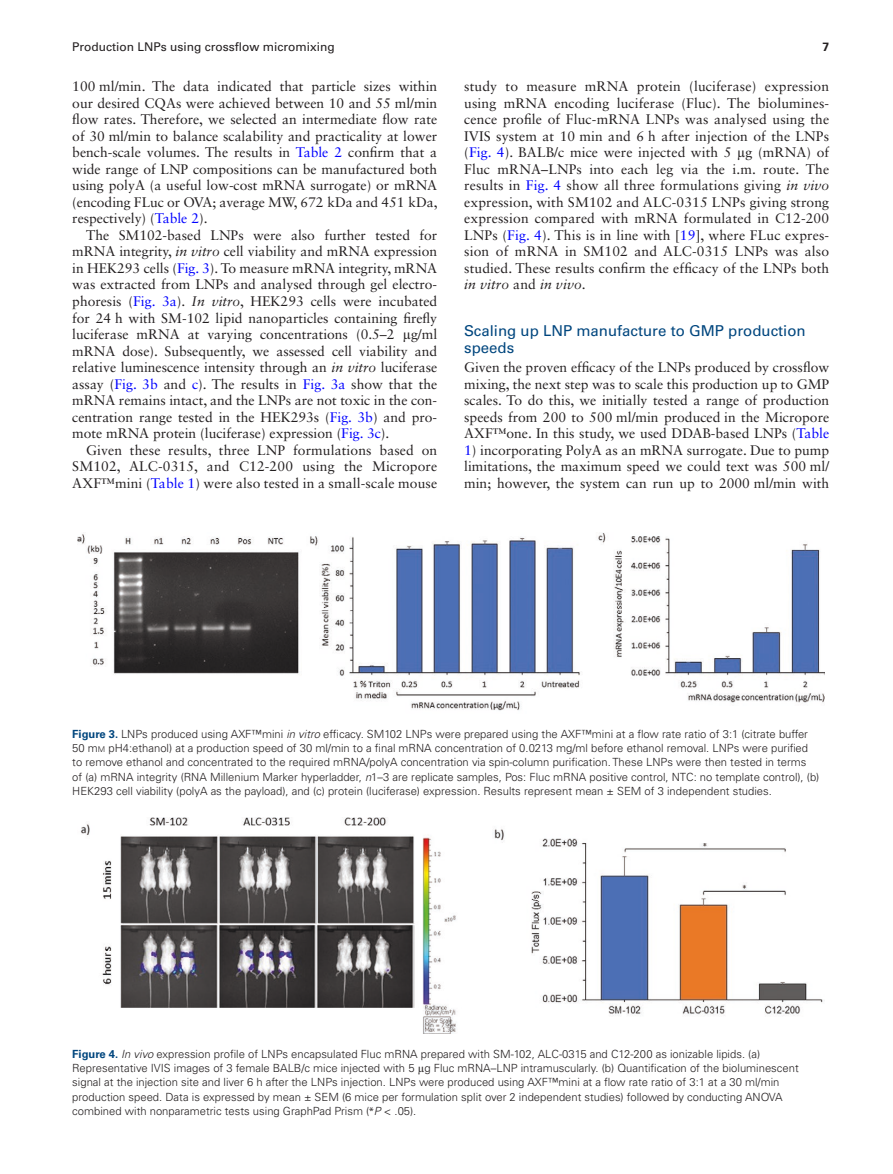
<style>
.page{position:relative;width:893px;height:1174px;background:#fff}
.page>*{position:absolute;margin:0;border:0;box-sizing:border-box;transform-origin:0 0}
.t1{font:15px/16.5px "Univers LT Std";color:#00467e}
.TextInd{font:13.8px/16.5px "Sabon LT Std";letter-spacing:.01em;color:#231f20;text-align:justify}
.Text{font:13.8px/16.5px "Sabon LT Std";color:#231f20;text-align:justify}
.t2{font:12px "Univers LT Std 2";color:#231f20}
.t3{font:700 12px "Univers LT Std";color:#231f20}
.FigCapt{font:300 11.25px/14.2px "Univers LT Std";color:#231f20}
.s1{color:#00f}
.s2{font-family:"Sabon LT Std Italic 2"}
.s3{font-family:"Gandhari Unicode"}
.s4{font-weight:700;color:#00467e}
.s5{font-style:italic}
.s6{font-size:7.8px}
.s7{font-family:"Gandhari Unicode";font-weight:400}
.s8{font-family:"Myriad Pro";font-weight:400}
</style>
<div class="page">
<img style="left:77px;top:533px;width:747px;height:178px">
<img style="left:81px;top:817px;width:742px;height:216px">
<p class="t2" style="left:72px;top:40px;width:264px">Production LNPs using crossflow micromixing</p>
<p class="t3" style="left:822px;top:40px;width:8px">7</p>
<p class="Text" style="left:72px;top:78px;width:367px">100 ml/min. The data indicated that particle sizes within our desired CQAs were achieved between 10 and 55 ml/min flow rates. Therefore, we selected an intermediate flow rate of 30 ml/min to balance scalability and practicality at lower bench-scale volumes. The results in <span class="s1">Table 2</span> confirm that a wide range of LNP compositions can be manufactured both using polyA (a useful low-cost mRNA surrogate) or mRNA (encoding FLuc or OVA; average MW, 672 kDa and 451 kDa, respectively) (<span class="s1">Table 2</span>).</p>
<p class="TextInd" style="left:72px;top:227px;width:366px;text-indent:14px">The SM102-based LNPs were also further tested for mRNA integrity, <span class="s2">in vitro</span> cell viability and mRNA expression in HEK293 cells (<span class="s1">Fig. 3</span>). To measure mRNA integrity, mRNA was extracted from LNPs and analysed through gel electro&shy;phoresis (<span class="s1">Fig. 3a</span>). <span class="s2">In vitro</span>, HEK293 cells were incubated for 24 h with SM-102 lipid nanoparticles containing firefly luciferase mRNA at varying concentrations (0.5–2 <span class="s3">μ</span>g/ml mRNA dose). Subsequently, we assessed cell viability and relative luminescence intensity through an <span class="s2">in vitro</span> luciferase assay (<span class="s1">Fig. 3b</span> and <span class="s1">c</span>). The results in <span class="s1">Fig. 3a</span> show that the mRNA remains intact, and the LNPs are not toxic in the con&shy;centration range tested in the HEK293s (<span class="s1">Fig. 3b</span>) and pro&shy;mote mRNA protein (luciferase) expression (<span class="s1">Fig. 3c</span>).</p>
<p class="TextInd" style="left:72px;top:441px;width:366px;text-indent:14px">Given these results, three LNP formulations based on SM102, ALC-0315, and C12-200 using the Micropore AXF™mini (<span class="s1">Table 1</span>) were also tested in a small-scale mouse</p>
<p class="TextInd" style="left:464px;top:78px;width:366px">study to measure mRNA protein (luciferase) expression using mRNA encoding luciferase (Fluc). The biolumines&shy;cence profile of Fluc-mRNA LNPs was analysed using the IVIS system at 10 min and 6 h after injection of the LNPs (<span class="s1">Fig. 4</span>). BALB/c mice were injected with 5 <span class="s3">μ</span>g (mRNA) of Fluc mRNA–LNPs into each leg via the i.m. route. The results in <span class="s1">Fig. 4</span> show all three formulations giving <span class="s2">in vivo </span>expression, with SM102 and ALC-0315 LNPs giving strong expression compared with mRNA formulated in C12-200<br>LNPs (<span class="s1">Fig. 4</span>). This is in line with [<span class="s1">19</span>], where FLuc expres&shy;sion of mRNA in SM102 and ALC-0315 LNPs was also studied. These results confirm the efficacy of the LNPs both <span class="s2">in vitro</span> and <span class="s2">in vivo</span>.</p>
<h3 class="t1" style="left:464px;top:322px;width:343px">Scaling up LNP manufacture to GMP production speeds</h3>
<p class="Text" style="left:464px;top:359px;width:366px">Given the proven efficacy of the LNPs produced by crossflow mixing, the next step was to scale this production up to GMP scales. To do this, we initially tested a range of production speeds from 200 to 500 ml/min produced in the Micropore AXF™one. In this study, we used DDAB-based LNPs (<span class="s1">Table</span></p>
<p class="Text" style="left:464px;top:441px;width:366px"><span class="s1">1</span>) incorporating PolyA as an mRNA surrogate. Due to pump limitations, the maximum speed we could text was 500 ml/ min; however, the system can run up to 2000 ml/min with</p>
<p class="FigCapt" style="left:72px;top:726px;width:749px"><span class="s4">Figure 3.</span> LNPs produced using AXF™mini <span class="s5">in vitro</span> efficacy. SM102 LNPs were prepared using the AXF™mini at a flow rate ratio of 3:1 (citrate buffer 50 m<span class="s6">m</span> pH4:ethanol) at a production speed of 30 ml/min to a final mRNA concentration of 0.0213 mg/ml before ethanol removal. LNPs were purified to remove ethanol and concentrated to the required mRNA/polyA concentration via spin-column purification. These LNPs were then tested in terms of (a) mRNA integrity (RNA Millenium Marker hyperladder, <span class="s5">n</span>1–3 are replicate samples, Pos: Fluc mRNA positive control, NTC: no template control), (b)<br>HEK293 cell viability (polyA as the payload), and (c) protein (luciferase) expression. Results represent mean ± SEM of 3 independent studies.</p>
<p class="FigCapt" style="left:72px;top:1046px;width:728px"><span class="s4">Figure 4.</span> <span class="s5">In vivo</span> expression profile of LNPs encapsulated Fluc mRNA prepared with SM-102, ALC-0315 and C12-200 as ionizable lipids. (a)<br>Representative IVIS images of 3 female BALB/c mice injected with 5 <span class="s7">μ</span>g Fluc mRNA–LNP intramuscularly. (b) Quantification of the bioluminescent signal at the injection site and liver 6 h after the LNPs injection. LNPs were produced using AXF™mini at a flow rate ratio of 3:1 at a 30 ml/min production speed. Data is expressed by mean ± SEM (6 mice per formulation split over 2 independent studies) followed by conducting ANOVA combined with nonparametric tests using GraphPad Prism (<span class="s8">*</span><span class="s5">P</span> &lt; .05).</p>
</div>
